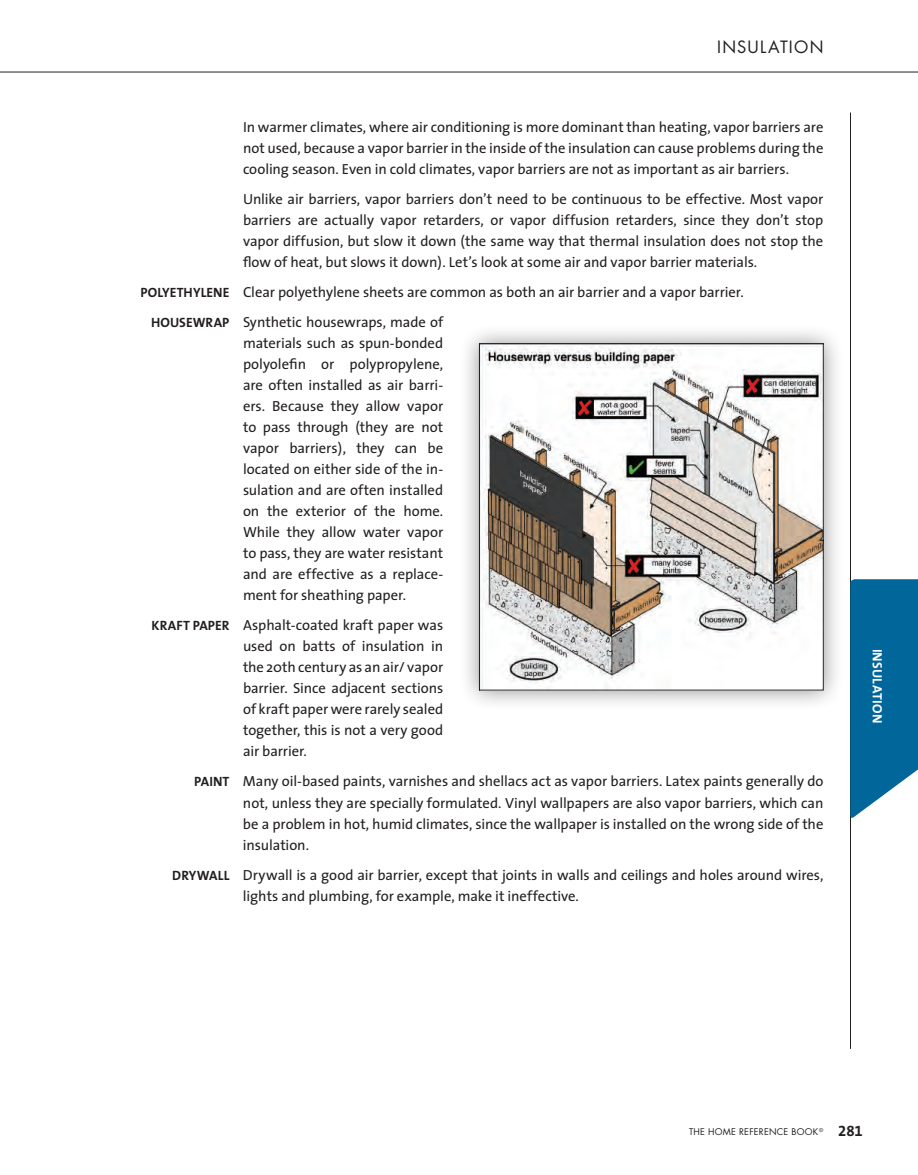
<style>
.page{position:relative;width:918px;height:1175px;background:#fff}
.page>*{position:absolute;margin:0;border:0;box-sizing:border-box;transform-origin:0 0}
.t1{font:16.5px "Futura";letter-spacing:.08em;color:#231f20}
.t2{font:15px "The Sans Bold Expert";color:#231f20}
.t3{font:14.7px/21px "The Sans";letter-spacing:-.005em;color:#231f20;text-align:justify}
.t4{font:700 13.5px "The Sans";letter-spacing:.015em;color:#fff}
.t5{font:9px "Futura";letter-spacing:.025em;color:#231f20}
.s1{font-weight:700;font-size:13.5px}
</style>
<div class="page">
<hr style="left:0;top:72px;width:918px;height:1px;background:#231f20">
<hr style="left:850px;top:112px;width:1px;height:936px;background:#231f20">
<svg style="left:850px;top:579px;width:68px;height:239px;background:#1973a1"></svg>
<div style="left:458px;top:323px;width:386px;height:388px;background:#231f20;opacity:.5"></div>
<img style="left:481px;top:346px;width:341px;height:342px">
<div style="left:479px;top:344px;width:345px;height:346px;border:1px solid #231f20"></div>
<p class="t1" style="left:717px;top:36px;width:108px">INSULATION</p>
<p class="t3" style="left:243px;top:116px;width:582px">In warmer climates, where air conditioning is more dominant than heating, vapor barriers are not used, because a vapor barrier in the inside of the insulation can cause problems during the cooling season. Even in cold climates, vapor barriers are not as important as air barriers.</p>
<p class="t3" style="left:243px;top:188px;width:582px">Unlike air barriers, vapor barriers don’t need to be continuous to be effective. Most vapor barriers are actually vapor retarders, or vapor diffusion retarders, since they don’t stop vapor diffusion, but slow it down (the same way that thermal insulation does not stop the flow of heat, but slows it down). Let’s look at some air and vapor barrier materials.</p>
<p class="t3" style="left:151px;top:277px;width:594px;line-height:30px;text-indent:-11px"><span class="s1">POLYETHYLENE</span> Clear polyethylene sheets are common as both an air barrier and a vapor barrier.<br><span class="s1">HOUSEWRAP</span> Synthetic housewraps, made of</p>
<p class="t3" style="left:243px;top:332px;width:202px">materials such as spun-bonded polyolefin or polypropylene, are often installed as air barri&shy;ers. Because they allow vapor to pass through (they are not vapor barriers), they can be located on either side of the in&shy;sulation and are often installed on the exterior of the home.<br>While they allow water vapor to pass, they are water resistant and are effective as a replace&shy;ment for sheathing paper.</p>
<p class="t3" style="left:243px;top:614px;width:202px;text-indent:-91px"><span class="s1">KRAFT PAPER</span> Asphalt-coated kraft paper was used on batts of insulation in the 20th century as an air/ vapor barrier. Since adjacent sections of kraft paper were rarely sealed together, this is not a very good air barrier.</p>
<p class="t3" style="left:243px;top:770px;width:582px;text-indent:-49px"><span class="s1">PAINT</span> Many oil-based paints, varnishes and shellacs act as vapor barriers. Latex paints generally do not, unless they are specially formulated. Vinyl wallpapers are also vapor barriers, which can be a problem in hot, humid climates, since the wallpaper is installed on the wrong side of the insulation.</p>
<p class="t3" style="left:243px;top:863px;width:582px;text-indent:-71px"><span class="s1">DRYWALL</span> Drywall is a good air barrier, except that joints in walls and ceilings and holes around wires, lights and plumbing, for example, make it ineffective.</p>
<p class="t4" style="left:889px;top:648px;width:76px;rotate:90deg">INSULATION</p>
<p class="t5" style="left:689px;top:1125px;width:136px">THE HOME REFERENCE BOOK <sup>©</sup></p>
<p class="t2" style="left:838px;top:1117px;width:26px">281</p>
</div>
